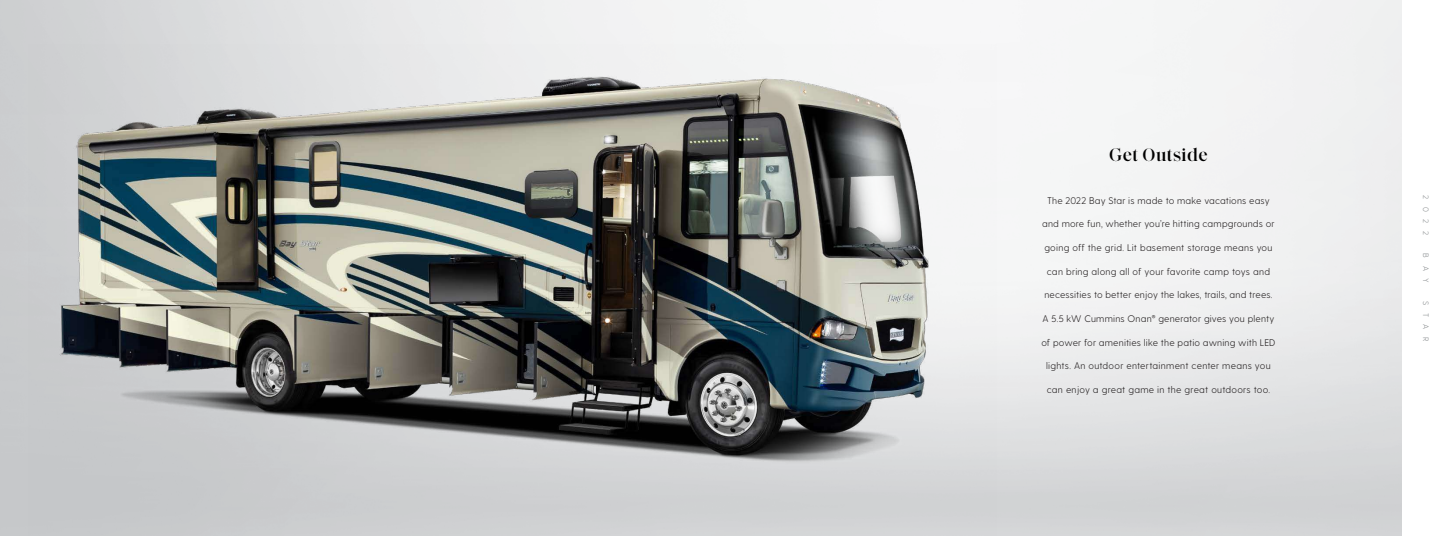
<style>
.page{position:relative;width:1449px;height:536px;background:#fff}
.page>*{position:absolute;margin:0;border:0;box-sizing:border-box;transform-origin:0 0}
.t1{font:18.38px "Vultura";letter-spacing:.025em;color:#000}
.t2{font:300 9.62px "Greycliff CF";letter-spacing:.02em;color:#231f20}
.t3{font:300 7.88px "Greycliff CF";letter-spacing:.995em;color:#8b8f91}
</style>
<div class="page">
<img style="left:29px;top:45px;width:967px;height:491px">
<h1 class="t1" style="left:1109px;top:143px;width:100px">Get Outside</h1>
<p class="t2" style="left:1047px;top:195px;width:224px">The 2022 Bay Star is made to make vacations easy</p>
<p class="t2" style="left:1042px;top:218px;width:234px">and more fun, whether you’re hitting campgrounds or</p>
<p class="t2" style="left:1044px;top:242px;width:230px">going off the grid. Lit basement storage means you</p>
<p class="t2" style="left:1047px;top:265px;width:225px">can bring along all of your favorite camp toys and</p>
<p class="t2" style="left:1044px;top:289px;width:230px">necessities to better enjoy the lakes, trails, and trees.</p>
<p class="t2" style="left:1042px;top:313px;width:233px">A 5.5 kW Cummins Onan<sup>®</sup> generator gives you plenty</p>
<p class="t2" style="left:1041px;top:336px;width:236px">of power for amenities like the patio awning with LED</p>
<p class="t2" style="left:1046px;top:360px;width:226px">lights. An outdoor entertainment center means you</p>
<p class="t2" style="left:1047px;top:384px;width:225px">can enjoy a great game in the great outdoors too.</p>
<p class="t3" style="left:1431px;top:194px;width:42px;rotate:90deg">2022</p>
<p class="t3" style="left:1431px;top:253px;width:31px;rotate:90deg">BAY</p>
<p class="t3" style="left:1431px;top:300px;width:42px;rotate:90deg">STAR</p>
</div>
